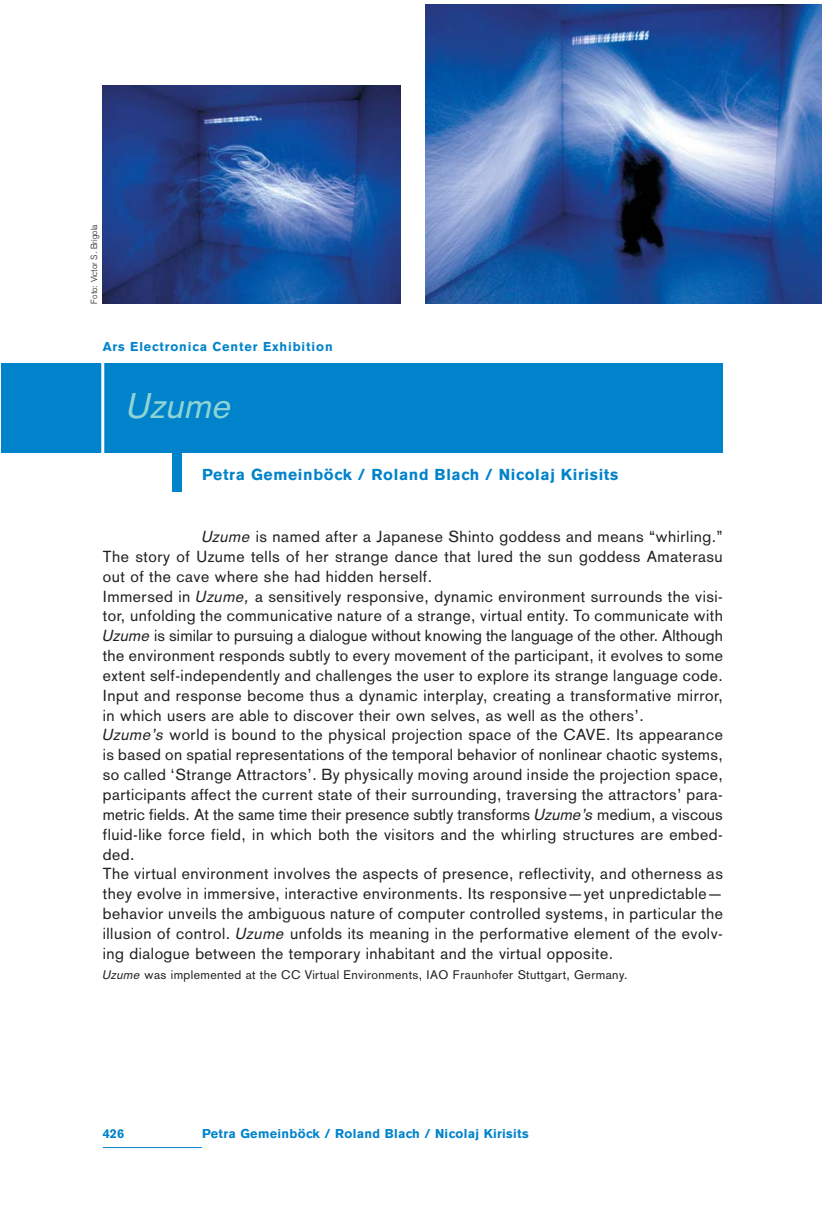
<style>
.page{position:relative;width:822px;height:1208px;background:#fff}
.page>*{position:absolute;margin:0;border:0;box-sizing:border-box;transform-origin:0 0}
.t1{font:italic 35px "Basic Commercial";letter-spacing:.015em;color:#8fd4d5}
.t2{font:15.75px/19.8px "Basic Commercial";letter-spacing:.035em;color:#231f20}
.t3{font:700 15.75px "Akzidenz Grotesk BE";letter-spacing:.04em;color:#0083ca}
.t4{font:700 12.6px "Akzidenz Grotesk BE";letter-spacing:.03em;color:#0083ca}
.t5{font:700 12.6px "Akzidenz Grotesk BE";letter-spacing:.07em;color:#0083ca}
.t6{font:12.25px "Basic Commercial";letter-spacing:.035em;color:#231f20}
.t7{font:300 8.75px "Basic Commercial";color:#231f20}
.s1{font-style:italic}
</style>
<div class="page">
<hr style="left:103px;top:1146px;width:99px;height:1px;background:#0083ca">
<img style="left:103px;top:85px;width:297px;height:218px">
<img style="left:425px;top:4px;width:397px;height:299px">
<div style="left:172px;top:452px;width:10px;height:40px;background:#0083ca"></div>
<div style="left:2px;top:363px;width:721px;height:89px;background:#0083ca"></div>
<hr style="left:101px;top:358px;width:3px;height:99px;background:#fff">
<p class="t7" style="left:91px;top:303px;width:81px;rotate:-90deg">Foto: Victor S. Brigola</p>
<p class="t5" style="left:103px;top:342px;width:231px">Ars Electronica Center Exhibition</p>
<h1 class="t1" style="left:128px;top:393px;width:106px">Uzume</h1>
<p class="t3" style="left:202px;top:469px;width:418px">Petra Gemeinböck / Roland Blach / Nicolaj Kirisits</p>
<p class="t2" style="left:103px;top:528px;width:622px;text-indent:99px"><span class="s1">Uzume</span> is named after a Japanese Shinto goddess and means “whirling.” The story of Uzume tells of her strange dance that lured the sun goddess Amaterasu out of the cave where she had hidden herself.<br>Immersed in <span class="s1">Uzume,</span> a sensitively responsive, dynamic environment surrounds the visi&shy;tor, unfolding the communicative nature of a strange, virtual entity. To communicate with <span class="s1">Uzume</span> is similar to pursuing a dialogue without knowing the language of the other. Although the environment responds subtly to every movement of the participant, it evolves to some extent self-independently and challenges the user to explore its strange language code.<br>Input and response become thus a dynamic interplay, creating a transformative mirror, in which users are able to discover their own selves, as well as the others’.<br><span class="s1">Uzume’s</span> world is bound to the physical projection space of the CAVE. Its appearance is based on spatial representations of the temporal behavior of nonlinear chaotic systems, so called ‘Strange Attractors’. By physically moving around inside the projection space, participants affect the current state of their surrounding, traversing the attractors’ para&shy;metric fields. At the same time their presence subtly transforms <span class="s1">Uzume’s</span> medium, a viscous fluid-like force field, in which both the visitors and the whirling structures are embed&shy;ded.<br>The virtual environment involves the aspects of presence, reflectivity, and otherness as they evolve in immersive, interactive environments. Its responsive—yet unpredictable— behavior unveils the ambiguous nature of computer controlled systems, in particular the illusion of control. <span class="s1">Uzume</span> unfolds its meaning in the performative element of the evolv&shy;ing dialogue between the temporary inhabitant and the virtual opposite.</p>
<p class="t6" style="left:103px;top:970px;width:526px"><span class="s1">Uzume</span> was implemented at the CC Virtual Environments, IAO Fraunhofer Stuttgart, Germany.</p>
<p class="t4" style="left:103px;top:1128px;width:23px">426</p>
<p class="t4" style="left:202px;top:1128px;width:328px">Petra Gemeinböck / Roland Blach / Nicolaj Kirisits</p>
</div>
